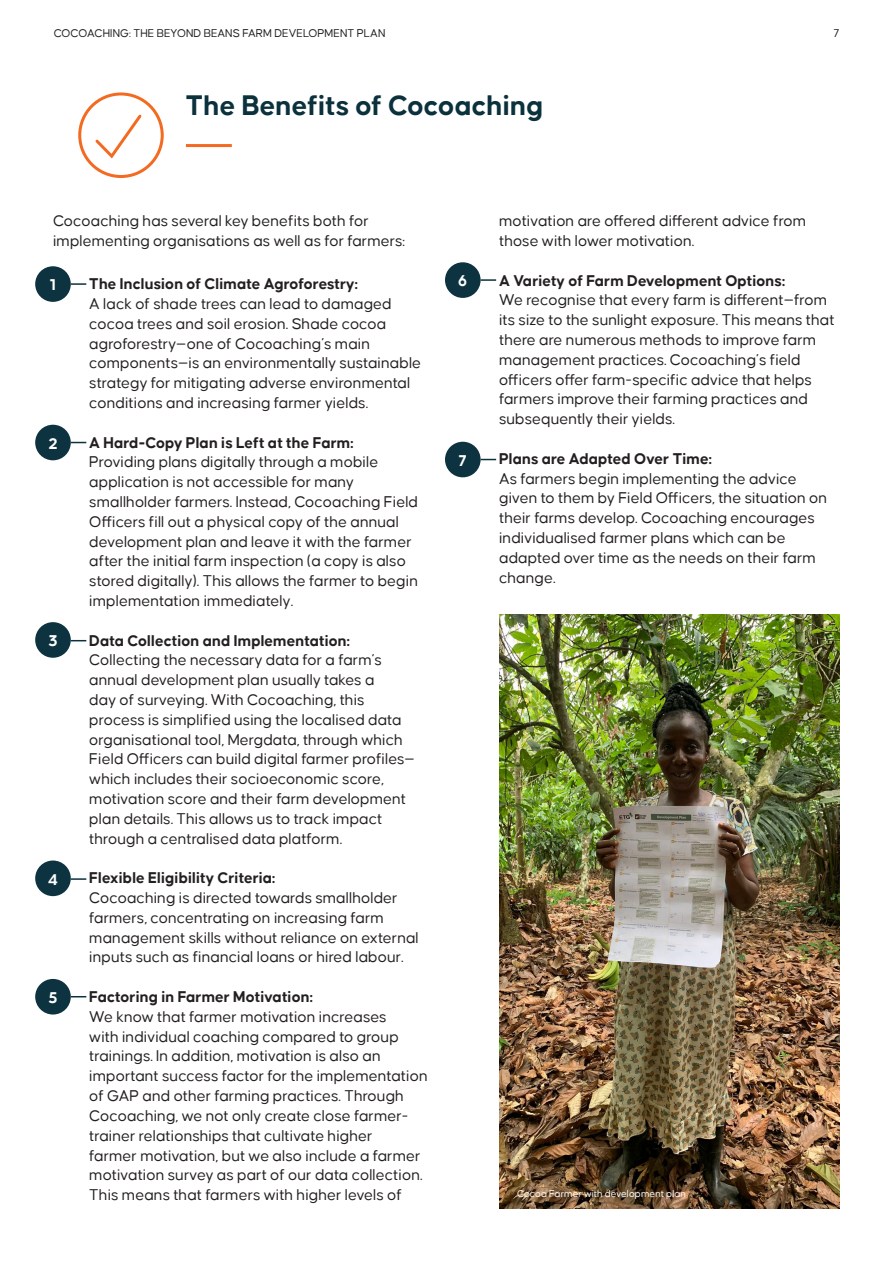
<style>
.page{position:relative;width:893px;height:1263px;background:#fff}
.page>*{position:absolute;margin:0;border:0;box-sizing:border-box;transform-origin:0 0}
.t1{font:700 30px "Causten";color:#0b313d}
.t2{font:16.5px/19.8px "Causten";color:#231f20}
.t3{font:700 16.5px "Causten";color:#fff}
.t4{font:12px "Causten";color:#231f20}
.t5{font:10.5px "Causten";color:#fff}
.s1{font-weight:700}
</style>
<div class="page">
<hr style="left:186px;top:144px;width:46px;height:3px;background:#f36a21">
<img style="left:499px;top:614px;width:340px;height:595px">
<div style="left:78px;top:92px;width:86px;height:86px;border:3px solid #f36a21;border-radius:50%"></div>
<svg style="left:95px;top:114px;width:47px;height:45px"></svg>
<div style="left:35px;top:266px;width:36px;height:36px;background:#0d3340;border-radius:50%"></div>
<div style="left:445px;top:262px;width:36px;height:36px;background:#0d3340;border-radius:50%"></div>
<div style="left:445px;top:442px;width:36px;height:35px;background:#0d3340;border-radius:50%"></div>
<div style="left:35px;top:425px;width:36px;height:35px;background:#0d3340;border-radius:50%"></div>
<div style="left:35px;top:622px;width:36px;height:36px;background:#0d3340;border-radius:50%"></div>
<div style="left:35px;top:860px;width:36px;height:36px;background:#0d3340;border-radius:50%"></div>
<div style="left:35px;top:979px;width:36px;height:35px;background:#0d3340;border-radius:50%"></div>
<svg style="left:71px;top:283px;width:15px;height:2px"></svg>
<svg style="left:481px;top:279px;width:15px;height:2px"></svg>
<svg style="left:71px;top:442px;width:15px;height:1px"></svg>
<svg style="left:481px;top:459px;width:15px;height:1px"></svg>
<svg style="left:71px;top:640px;width:15px;height:1px"></svg>
<svg style="left:71px;top:878px;width:15px;height:2px"></svg>
<svg style="left:71px;top:996px;width:15px;height:1px"></svg>
<p class="t4" style="left:54px;top:27px;width:333px">COCOACHING: THE BEYOND BEANS FARM DEVELOPMENT PLAN</p>
<p class="t4" style="left:834px;top:27px;width:7px">7</p>
<p class="t1" style="left:186px;top:88px;width:359px">The Benefits of Cocoaching</p>
<p class="t2" style="left:53px;top:211px;width:354px">Cocoaching has several key benefits both for implementing organisations as well as for farmers:</p>
<p class="t3" style="left:50px;top:276px;width:7px">1</p>
<p class="t3" style="left:458px;top:272px;width:11px">6</p>
<p class="t2" style="left:89px;top:274px;width:333px"><span class="s1">The Inclusion of Climate Agroforestry:<br></span>A lack of shade trees can lead to damaged cocoa trees and soil erosion. Shade cocoa agroforestry—one of Cocoaching’s main components—is an environmentally sustainable strategy for mitigating adverse environmental conditions and increasing farmer yields.</p>
<p class="t2" style="left:89px;top:432px;width:330px"><span class="s1">A Hard-Copy Plan is Left at the Farm:<br></span>Providing plans digitally through a mobile application is not accessible for many smallholder farmers. Instead, Cocoaching Field Officers fill out a physical copy of the annual development plan and leave it with the farmer after the initial farm inspection (a copy is also stored digitally). This allows the farmer to begin implementation immediately.</p>
<p class="t2" style="left:89px;top:630px;width:327px"><span class="s1">Data Collection and Implementation:<br></span>Collecting the necessary data for a farm’s annual development plan usually takes a<br>day of surveying. With Cocoaching, this process is simplified using the localised data organisational tool, Mergdata, through which Field Officers can build digital farmer profiles— which includes their socioeconomic score, motivation score and their farm development plan details. This allows us to track impact through a centralised data platform.</p>
<p class="t2" style="left:89px;top:868px;width:331px"><span class="s1">Flexible Eligibility Criteria:<br></span>Cocoaching is directed towards smallholder farmers, concentrating on increasing farm management skills without reliance on external inputs such as financial loans or hired labour.</p>
<p class="t2" style="left:89px;top:987px;width:340px"><span class="s1">Factoring in Farmer Motivation:<br></span>We know that farmer motivation increases<br>with individual coaching compared to group trainings. In addition, motivation is also an important success factor for the implementation of GAP and other farming practices. Through Cocoaching, we not only create close farmer&shy;trainer relationships that cultivate higher<br>farmer motivation, but we also include a farmer motivation survey as part of our data collection.<br>This means that farmers with higher levels of</p>
<p class="t3" style="left:49px;top:434px;width:10px">2</p>
<p class="t3" style="left:459px;top:451px;width:9px">7</p>
<p class="t3" style="left:48px;top:632px;width:11px">3</p>
<p class="t3" style="left:48px;top:870px;width:11px">4</p>
<p class="t3" style="left:48px;top:989px;width:11px">5</p>
<p class="t2" style="left:499px;top:211px;width:309px">motivation are offered different advice from those with lower motivation.</p>
<p class="t2" style="left:499px;top:270px;width:337px"><span class="s1">A Variety of Farm Development Options:<br></span>We recognise that every farm is different—from its size to the sunlight exposure. This means that there are numerous methods to improve farm management practices. Cocoaching’s field officers offer farm-specific advice that helps farmers improve their farming practices and subsequently their yields.</p>
<p class="t2" style="left:499px;top:449px;width:330px"><span class="s1">Plans are Adapted Over Time:<br></span>As farmers begin implementing the advice given to them by Field Officers, the situation on their farms develop. Cocoaching encourages individualised farmer plans which can be adapted over time as the needs on their farm change.</p>
<p class="t5" style="left:517px;top:1187px;width:170px">Cocoa Farmer with development plan</p>
</div>
